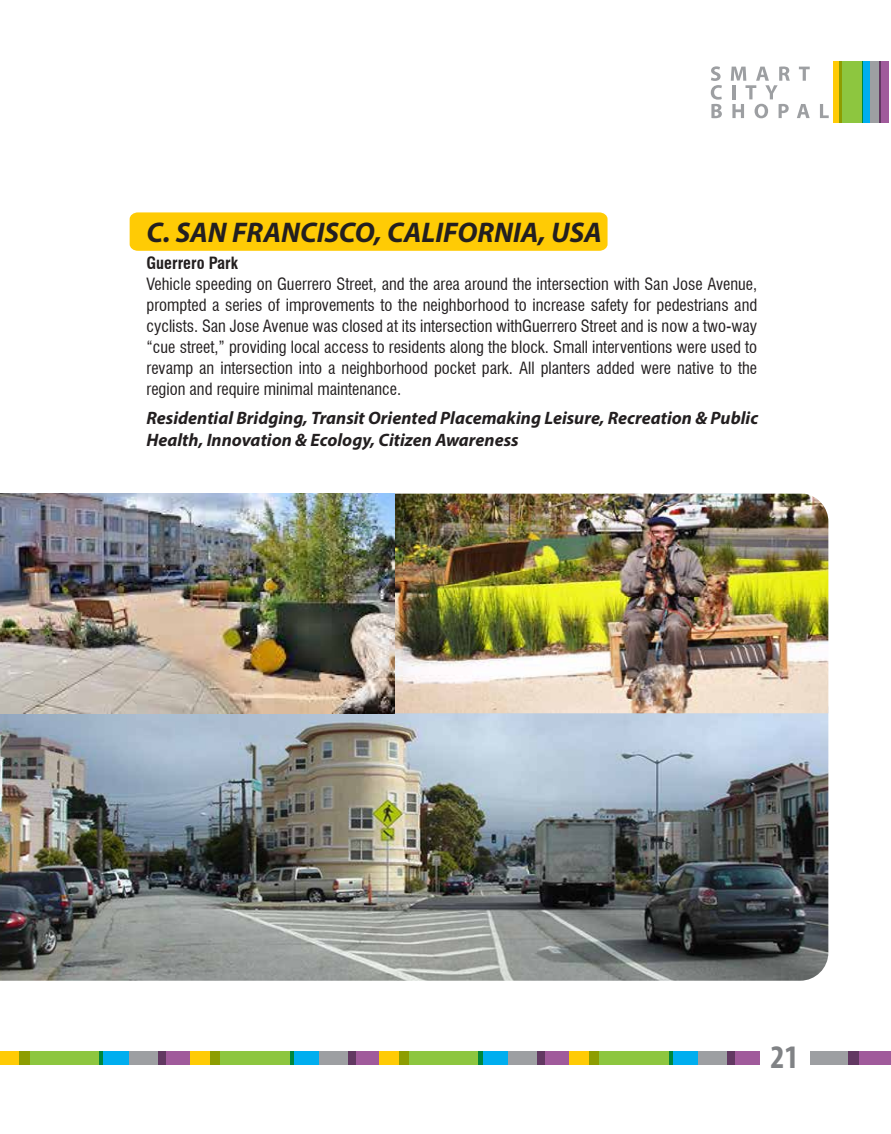
<style>
.page{position:relative;width:891px;height:1134px;background:#fff}
.page>*{position:absolute;margin:0;border:0;box-sizing:border-box;transform-origin:0 0}
.t1{font:700 condensed 33px "Myriad Pro";color:#808285}
.t2{font:italic 700 28.5px "Myriad Pro";color:#231f20}
.t3{font:italic 700 18px/22.5px "Myriad Pro";color:#231f20}
.t4{font:condensed 16.5px/21px "Swiss 721 BT";color:#231f20;text-align:justify}
.t5{font:700 condensed 16.5px "Swiss 721 BT";color:#231f20}
</style>
<div class="page">
<img style="left:0;top:713px;width:828px;height:268px">
<img style="left:394px;top:494px;width:434px;height:219px">
<img style="left:0;top:493px;width:394px;height:220px">
<div style="left:130px;top:212px;width:478px;height:39px;background:#ffcb05"></div>
<div style="left:834px;top:62px;width:8px;height:61px;background:#ffcb05"></div>
<div style="left:862px;top:62px;width:9px;height:61px;background:#00aeef"></div>
<div style="left:871px;top:62px;width:10px;height:61px;background:#9d9fa2"></div>
<div style="left:879px;top:62px;width:9px;height:61px;background:#a05a9b"></div>
<div style="left:839px;top:62px;width:24px;height:61px;background:#8dc63f"></div>
<svg style="left:799px;top:67px;width:11px;height:14px"></svg>
<svg style="left:711px;top:66px;width:11px;height:52px"></svg>
<svg style="left:731px;top:67px;width:59px;height:51px"></svg>
<svg style="left:797px;top:104px;width:13px;height:14px"></svg>
<svg style="left:820px;top:104px;width:9px;height:14px"></svg>
<div style="left:0;top:1051px;width:30px;height:14px;background:#ffcb05"></div>
<div style="left:100px;top:1051px;width:30px;height:14px;background:#00aeef"></div>
<div style="left:129px;top:1051px;width:37px;height:14px;background:#9d9fa2"></div>
<svg style="left:158px;top:1051px;width:32px;height:14px"></svg>
<div style="left:20px;top:1051px;width:83px;height:14px;background:#8dc63f"></div>
<div style="left:190px;top:1051px;width:30px;height:14px;background:#ffcb05"></div>
<div style="left:290px;top:1051px;width:30px;height:14px;background:#00aeef"></div>
<div style="left:320px;top:1051px;width:36px;height:14px;background:#9d9fa2"></div>
<svg style="left:349px;top:1051px;width:30px;height:14px"></svg>
<div style="left:210px;top:1051px;width:84px;height:14px;background:#8dc63f"></div>
<div style="left:379px;top:1051px;width:30px;height:14px;background:#ffcb05"></div>
<div style="left:479px;top:1051px;width:30px;height:14px;background:#00aeef"></div>
<div style="left:508px;top:1051px;width:37px;height:14px;background:#9d9fa2"></div>
<svg style="left:537px;top:1051px;width:32px;height:14px"></svg>
<div style="left:399px;top:1051px;width:83px;height:14px;background:#8dc63f"></div>
<div style="left:569px;top:1051px;width:30px;height:14px;background:#ffcb05"></div>
<div style="left:669px;top:1051px;width:30px;height:14px;background:#00aeef"></div>
<div style="left:699px;top:1051px;width:36px;height:14px;background:#9d9fa2"></div>
<svg style="left:728px;top:1051px;width:32px;height:14px"></svg>
<div style="left:589px;top:1051px;width:84px;height:14px;background:#8dc63f"></div>
<div style="left:810px;top:1051px;width:48px;height:14px;background:#9d9fa2"></div>
<svg style="left:848px;top:1051px;width:43px;height:14px"></svg>
<h2 class="t2" style="left:147px;top:214px;width:457px">C. SAN FRANCISCO, CALIFORNIA, USA</h2>
<p class="t5" style="left:147px;top:254px;width:93px">Guerrero Park</p>
<p class="t4" style="left:147px;top:274px;width:612px">Vehicle speeding on Guerrero Street, and the area around the intersection with San Jose Avenue, prompted a series of improvements to the neighborhood to increase safety for pedestrians and cyclists. San Jose Avenue was closed at its intersection withGuerrero Street and is now a two-way “cue street,” providing local access to residents along the block. Small interventions were used to revamp an intersection into a neighborhood pocket park. All planters added were native to the region and require minimal maintenance.</p>
<p class="t3" style="left:147px;top:406px;width:613px">Residential Bridging, Transit Oriented Placemaking Leisure, Recreation &amp; Public<br>Health, Innovation &amp; Ecology, Citizen Awareness</p>
<h1 class="t1" style="left:771px;top:1036px;width:30px">21</h1>
</div>
